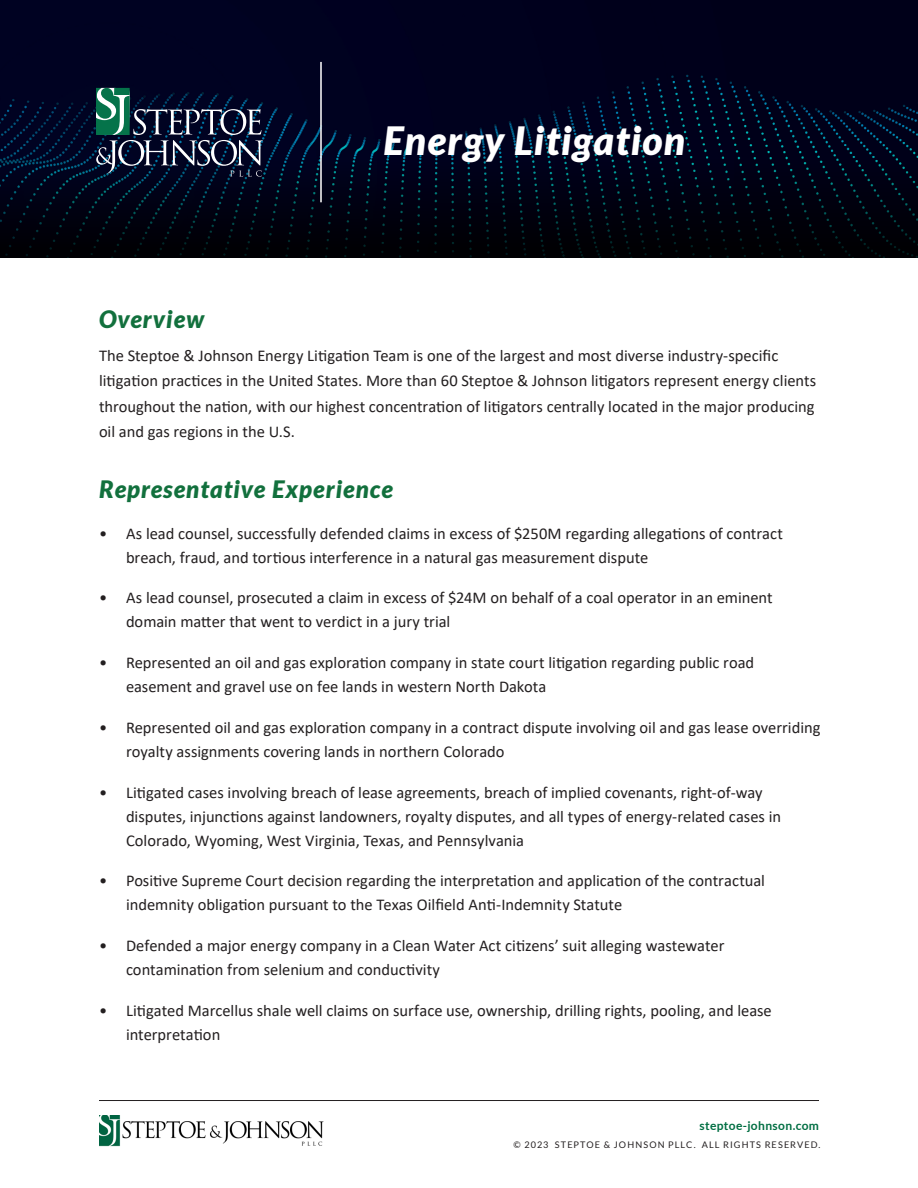
<style>
.page{position:relative;width:918px;height:1188px;background:#fff}
.page>*{position:absolute;margin:0;border:0;box-sizing:border-box;transform-origin:0 0}
.Headline_White{font:italic 900 39px "Lato";letter-spacing:.03em;color:#fff}
.Overline{font:italic 900 24px "Lato";letter-spacing:.04em;color:#12703d}
.Bulleted_List{font:16.5px/24px "Calibri";color:#231f20}
.t1{font:700 12px "Lato";letter-spacing:.03em;color:#006e42}
.t2{font:9.15px "Lato";letter-spacing:.125em;color:#231f20}
</style>
<div class="page">
<svg style="left:0;top:0;width:918px;height:258px;background:#00031a"></svg>
<hr style="left:320px;top:62px;width:2px;height:140px;background:#fff">
<svg style="left:96px;top:88px;width:167px;height:89px;background:#29394d"></svg>
<hr style="left:99px;top:1100px;width:720px;height:1px;background:#231f20">
<img style="left:99px;top:1116px;width:225px;height:31px">
<p class="Headline_White" style="left:384px;top:118px;width:303px">Energy Litigation</p>
<p class="Overline" style="left:99px;top:305px;width:107px">Overview</p>
<p class="Bulleted_List" style="left:99px;top:342px;width:719px;line-height:25.5px">The Steptoe &amp; Johnson Energy Litigation Team is one of the largest and most diverse industry-specific litigation practices in the United States. More than 60 Steptoe &amp; Johnson litigators represent energy clients throughout the nation, with our highest concentration of litigators centrally located in the major producing oil and gas regions in the U.S.</p>
<p class="Overline" style="left:99px;top:475px;width:295px">Representative Experience</p>
<p class="Bulleted_List" style="left:126px;top:521px;width:658px;text-indent:-27px">• As lead counsel, successfully defended claims in excess of $250M regarding allegations of contract breach, fraud, and tortious interference in a natural gas measurement dispute</p>
<p class="Bulleted_List" style="left:126px;top:585px;width:648px;text-indent:-27px">• As lead counsel, prosecuted a claim in excess of $24M on behalf of a coal operator in an eminent domain matter that went to verdict in a jury trial</p>
<p class="Bulleted_List" style="left:126px;top:650px;width:630px;text-indent:-27px">• Represented an oil and gas exploration company in state court litigation regarding public road easement and gravel use on fee lands in western North Dakota</p>
<p class="Bulleted_List" style="left:126px;top:715px;width:696px;text-indent:-27px">• Represented oil and gas exploration company in a contract dispute involving oil and gas lease overriding royalty assignments covering lands in northern Colorado</p>
<p class="Bulleted_List" style="left:126px;top:780px;width:657px;text-indent:-27px">• Litigated cases involving breach of lease agreements, breach of implied covenants, right-of-way disputes, injunctions against landowners, royalty disputes, and all types of energy-related cases in<br>Colorado, Wyoming, West Virginia, Texas, and Pennsylvania</p>
<p class="Bulleted_List" style="left:126px;top:868px;width:641px;text-indent:-27px">• Positive Supreme Court decision regarding the interpretation and application of the contractual indemnity obligation pursuant to the Texas Oilfield Anti-Indemnity Statute</p>
<p class="Bulleted_List" style="left:126px;top:933px;width:600px;text-indent:-27px">• Defended a major energy company in a Clean Water Act citizens’ suit alleging wastewater contamination from selenium and conductivity</p>
<p class="Bulleted_List" style="left:126px;top:998px;width:647px;text-indent:-27px">• Litigated Marcellus shale well claims on surface use, ownership, drilling rights, pooling, and lease interpretation</p>
<p class="t1" style="left:700px;top:1119px;width:121px">steptoe-johnson.com</p>
<p class="t2" style="left:514px;top:1139px;width:308px">© 2023 STEPTOE &amp; JOHNSON PLLC. ALL RIGHTS RESERVED.</p>
</div>
